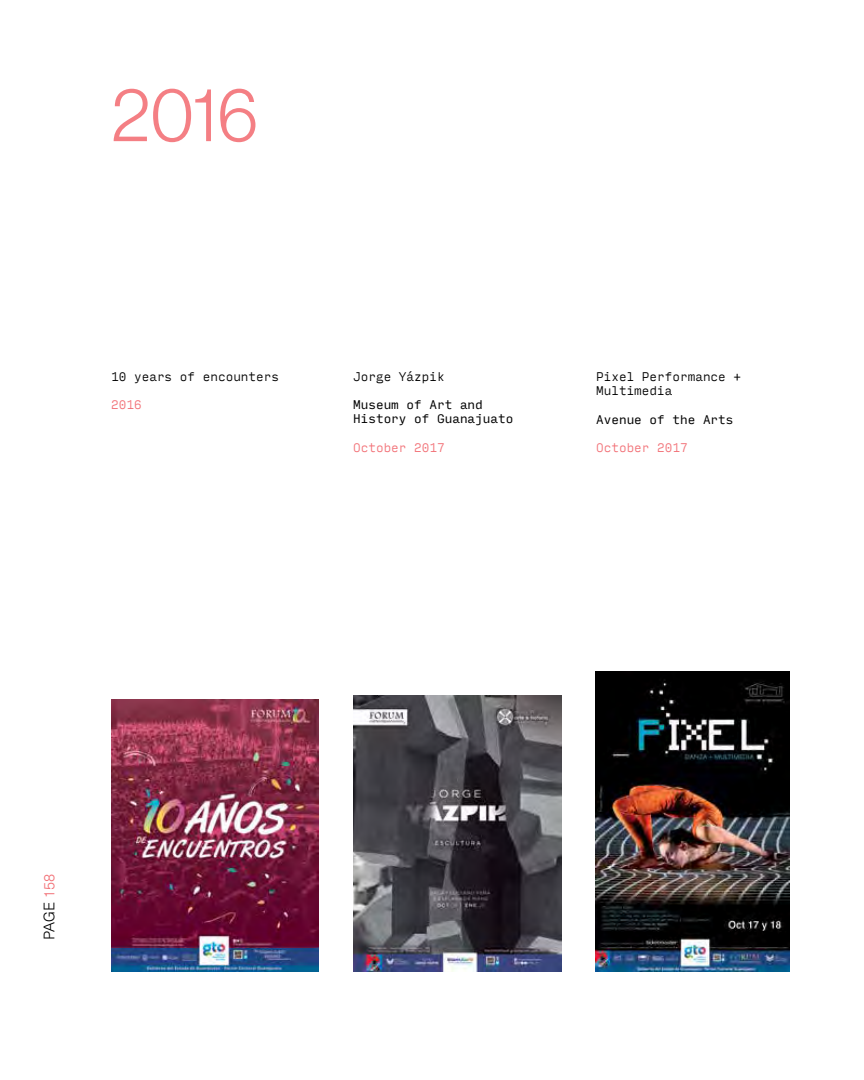
<style>
.page{position:relative;width:864px;height:1080px;background:#fff}
.page>*{position:absolute;margin:0;border:0;box-sizing:border-box;transform-origin:0 0}
.t1{font:75px "N Haas Grotesk DS Pro 45 Lt";color:#f47f84}
.t2{font:300 15px "Neue Haas Unica W1 G";color:#000}
.t3{font:300 12px/14.2px "Input Mono";color:#000}
.t4{font:12px/14.2px "Input Mono";color:#000}
.t5{font:300 12px "Input Mono";color:#f27177}
.s1{color:#f27177}
</style>
<div class="page">
<img style="left:111px;top:700px;width:208px;height:272px">
<img style="left:353px;top:696px;width:209px;height:276px">
<img style="left:595px;top:672px;width:195px;height:300px">
<h1 class="t1" style="left:111px;top:73px;width:148px">2016</h1>
<p class="t3" style="left:111px;top:368px;width:169px">10 years of encounters</p>
<p class="t5" style="left:111px;top:394px;width:32px">2016</p>
<p class="t3" style="left:353px;top:368px;width:93px">Jorge Yázpik</p>
<p class="t4" style="left:353px;top:397px;width:162px">Museum of Art and<br>History of Guanajuato</p>
<p class="t5" style="left:353px;top:436px;width:93px">October 2017</p>
<p class="t3" style="left:596px;top:369px;width:147px">Pixel Performance +<br>Multimedia</p>
<p class="t4" style="left:596px;top:411px;width:139px">Avenue of the Arts</p>
<p class="t5" style="left:596px;top:437px;width:93px">October 2017</p>
<p class="t2" style="left:38px;top:940px;width:67px;rotate:-90deg">PAGE <span class="s1">158</span></p>
</div>
